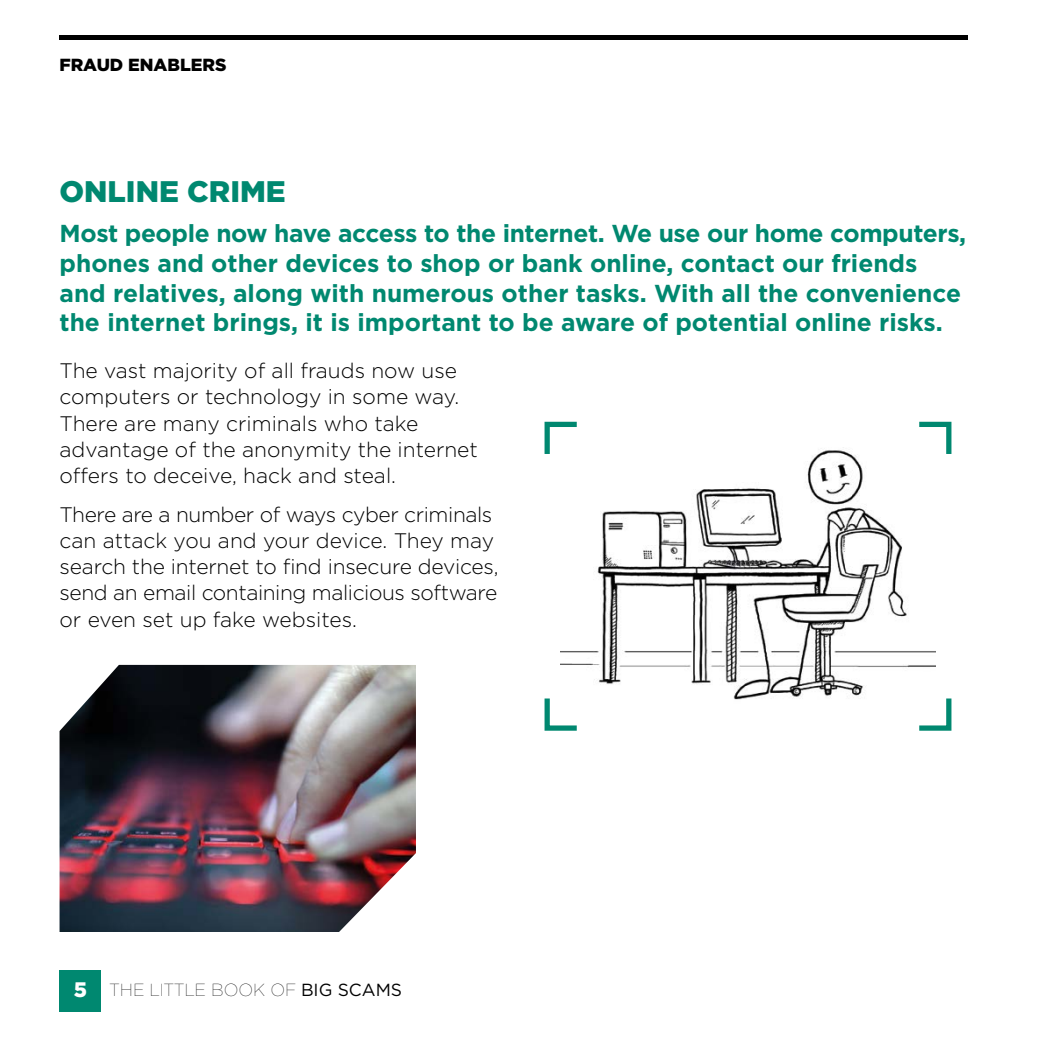
<style>
.page{position:relative;width:1042px;height:1042px;background:#fff}
.page>*{position:absolute;margin:0;border:0;box-sizing:border-box;transform-origin:0 0}
.t1{font:900 29.75px "Gotham";color:#008870}
.t2{font:700 24.5px/29.8px "Gotham";color:#008870}
.t3{font:300 21px/26.2px "Gotham";letter-spacing:-.01em;color:#000}
.t4{font:100 17.5px "Gotham";color:#000}
.t5{font:900 17.5px "Gotham";color:#000}
.s1{font-weight:900;font-size:21px;color:#fff}
.s2{font-weight:400}
</style>
<div class="page">
<div style="left:60px;top:970px;width:41px;height:41px;background:#008870"></div>
<div style="left:60px;top:35px;width:907px;height:5px;background:#000"></div>
<img style="left:561px;top:447px;width:374px;height:253px">
<img style="left:60px;top:665px;width:356px;height:267px">
<svg style="left:544px;top:421px;width:38px;height:38px"></svg>
<svg style="left:914px;top:693px;width:38px;height:38px"></svg>
<svg style="left:914px;top:421px;width:38px;height:38px"></svg>
<svg style="left:544px;top:693px;width:38px;height:38px"></svg>
<p class="t5" style="left:60px;top:53px;width:168px">FRAUD ENABLERS</p>
<h1 class="t1" style="left:60px;top:171px;width:228px">ONLINE CRIME</h1>
<p class="t2" style="left:60px;top:218px;width:908px">Most people now have access to the internet. We use our home computers, phones and other devices to shop or bank online, contact our friends and relatives, along with numerous other tasks. With all the convenience the internet brings, it is important to be aware of potential online risks.</p>
<p class="t3" style="left:60px;top:357px;width:420px">The vast majority of all frauds now use computers or technology in some way.<br>There are many criminals who take advantage of the anonymity the internet offers to deceive, hack and steal.</p>
<p class="t3" style="left:60px;top:500px;width:441px">There are a number of ways cyber criminals can attack you and your device. They may search the internet to find insecure devices, send an email containing malicious software or even set up fake websites.</p>
<p class="t4" style="left:74px;top:979px;width:330px"><span class="s1">5</span> THE LITTLE BOOK OF <span class="s2">BIG SCAMS</span></p>
</div>
